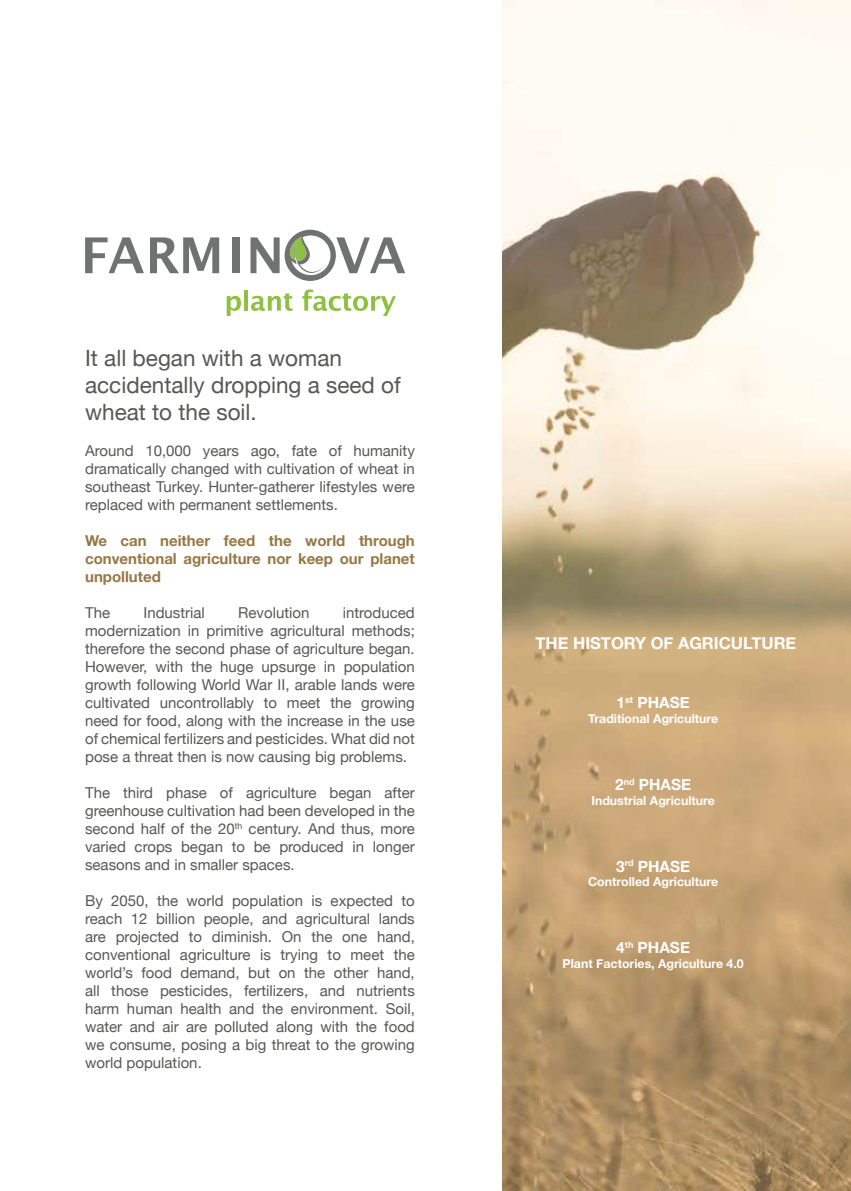
<style>
.page{position:relative;width:851px;height:1191px;background:#fff}
.page>*{position:absolute;margin:0;border:0;box-sizing:border-box;transform-origin:0 0}
.t1{font:22.5px/27px "Helvetica Neue";color:#575756}
.t2{font:700 16.5px "Helvetica Neue";color:#fff}
.t3{font:700 15.45px "Helvetica Neue";color:#fff}
.t4{font:15px/18px "Helvetica Neue";color:#575756;text-align:justify}
.t5{font:700 15px/18px "Helvetica Neue";color:#967745;text-align:justify}
.t6{font:700 12.3px "Helvetica Neue";color:#fff}
</style>
<div class="page">
<img style="left:502px;top:0;width:348px;height:1191px">
<svg style="left:85px;top:237px;width:59px;height:36px"></svg>
<svg style="left:150px;top:237px;width:69px;height:36px"></svg>
<div style="left:232px;top:237px;width:7px;height:36px;background:#707271"></div>
<svg style="left:250px;top:230px;width:155px;height:51px"></svg>
<svg style="left:227px;top:296px;width:14px;height:20px"></svg>
<hr style="left:244px;top:290px;width:4px;height:21px;background:#8fc043">
<svg style="left:251px;top:293px;width:41px;height:18px"></svg>
<svg style="left:302px;top:289px;width:94px;height:27px"></svg>
<h1 class="t1" style="left:85px;top:345px;width:317px">It all began with a woman accidentally dropping a seed of wheat to the soil.</h1>
<p class="t4" style="left:85px;top:442px;width:331px">Around 10,000 years ago, fate of humanity dramatically changed with cultivation of wheat in southeast Turkey. Hunter-gatherer lifestyles were replaced with permanent settlements.</p>
<p class="t5" style="left:85px;top:532px;width:331px">We can neither feed the world through conventional agriculture nor keep our planet unpolluted</p>
<p class="t4" style="left:85px;top:604px;width:27px">The</p>
<p class="t4" style="left:143px;top:604px;width:63px">Industrial</p>
<p class="t4" style="left:238px;top:604px;width:73px">Revolution</p>
<p class="t4" style="left:85px;top:604px;width:331px;text-indent:258px">introduced modernization in primitive agricultural methods; therefore the second phase of agriculture began.<br>However, with the huge upsurge in population growth following World War II, arable lands were cultivated uncontrollably to meet the growing need for food, along with the increase in the use of chemical fertilizers and pesticides. What did not pose a threat then is now causing big problems.</p>
<p class="t4" style="left:85px;top:784px;width:331px">The third phase of agriculture began after greenhouse cultivation had been developed in the second half of the 20<sup>th</sup> century. And thus, more varied crops began to be produced in longer seasons and in smaller spaces.</p>
<p class="t4" style="left:85px;top:892px;width:331px">By 2050, the world population is expected to reach 12 billion people, and agricultural lands are projected to diminish. On the one hand, conventional agriculture is trying to meet the world’s food demand, but on the other hand, all those pesticides, fertilizers, and nutrients harm human health and the environment. Soil, water and air are polluted along with the food we consume, posing a big threat to the growing world population.</p>
<p class="t2" style="left:535px;top:630px;width:262px">THE HISTORY OF AGRICULTURE</p>
<p class="t3" style="left:616px;top:690px;width:75px">1<sup>st</sup> PHASE</p>
<p class="t6" style="left:588px;top:708px;width:132px">Traditional Agriculture</p>
<p class="t3" style="left:615px;top:772px;width:78px">2<sup>nd</sup> PHASE</p>
<p class="t6" style="left:591px;top:790px;width:125px">Industrial Agriculture</p>
<p class="t3" style="left:616px;top:854px;width:76px">3<sup>rd</sup> PHASE</p>
<p class="t6" style="left:588px;top:872px;width:131px">Controlled Agriculture</p>
<p class="t3" style="left:616px;top:935px;width:75px">4<sup>th</sup> PHASE</p>
<p class="t6" style="left:562px;top:954px;width:183px">Plant Factories, Agriculture 4.0</p>
</div>
